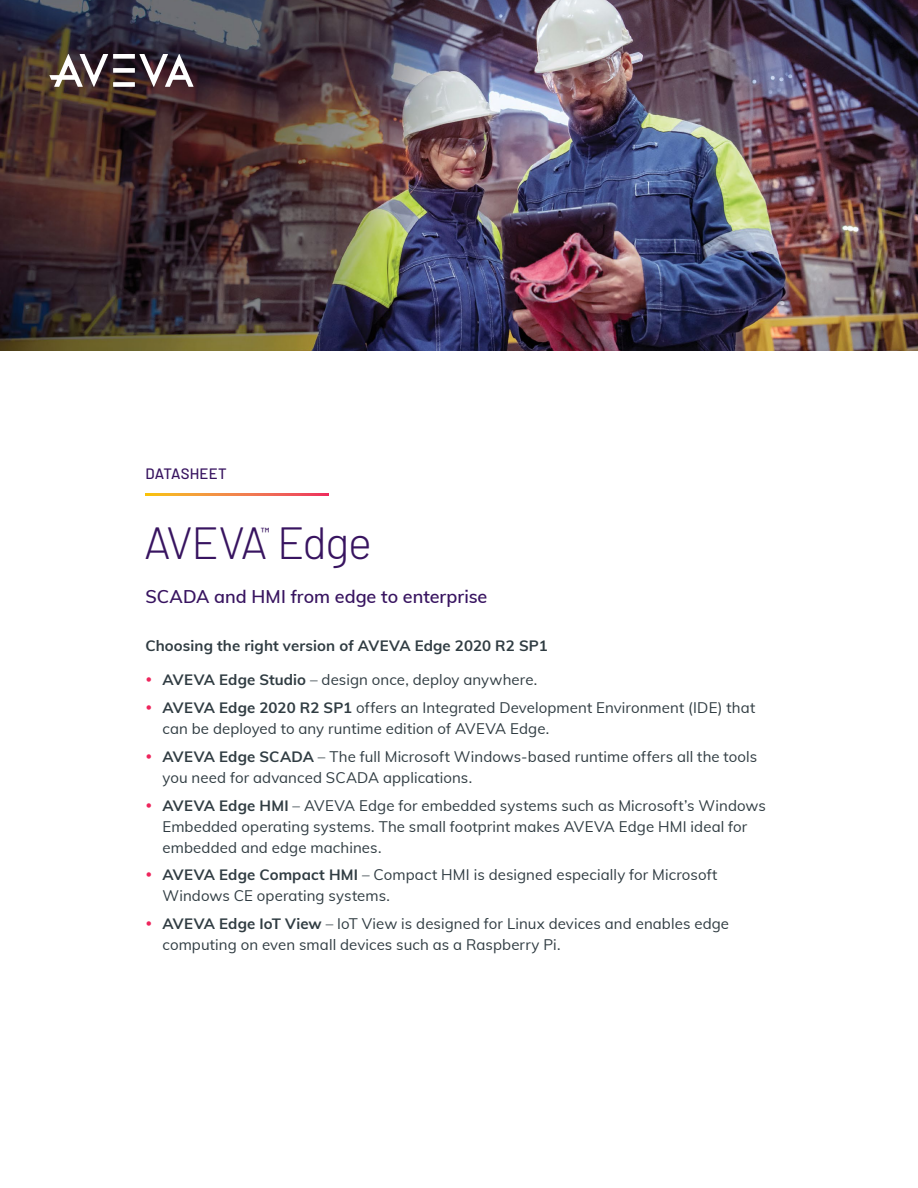
<style>
.page{position:relative;width:918px;height:1188px;background:#fff}
.page>*{position:absolute;margin:0;border:0;box-sizing:border-box;transform-origin:0 0}
.t1{font:300 45px "Barlow";letter-spacing:-.03em;color:#381460}
.t2{font:600 18px "Muli";letter-spacing:-.005em;color:#381460}
.t3{font:15px/27.8px "Muli";letter-spacing:.005em;color:#303c42}
.t4{font:700 15px "Muli";letter-spacing:.005em;color:#303c42}
.t5{font:500 15px "Barlow";letter-spacing:.01em;color:#381460}
.t6{font:500 13.05px "Barlow";color:#381460}
.s1{font-weight:700}
</style>
<div class="page">
<img style="left:0;top:0;width:918px;height:351px">
<svg style="left:146px;top:494px;width:182px;height:1px"></svg>
<div style="left:113px;top:82px;width:22px;height:5px;background:#fff"></div>
<div style="left:113px;top:68px;width:22px;height:5px;background:#fff"></div>
<div style="left:113px;top:54px;width:22px;height:5px;background:#fff"></div>
<svg style="left:49px;top:54px;width:59px;height:33px"></svg>
<svg style="left:139px;top:54px;width:55px;height:33px"></svg>
<p class="t5" style="left:146px;top:462px;width:83px">DATASHEET</p>
<p class="t6" style="left:261px;top:522px;width:10px">™</p>
<h1 class="t1" style="left:144px;top:511px;width:230px">AVEVA Edge</h1>
<p class="t2" style="left:146px;top:583px;width:343px">SCADA and HMI from edge to enterprise</p>
<p class="t4" style="left:146px;top:634px;width:404px">Choosing the right version of AVEVA Edge 2020 R2 SP1</p>
<p class="t3" style="left:163px;top:665px;width:594px"><span class="s1">AVEVA Edge Studio</span> – design once, deploy anywhere.<br><span class="s1">AVEVA Edge 2020 R2 SP1</span> offers an Integrated Development Environment (IDE) that</p>
<p class="t3" style="left:163px;top:714px;width:596px">can be deployed to any runtime edition of AVEVA Edge.<br><span class="s1">AVEVA Edge SCADA</span> – The full Microsoft Windows-based runtime offers all the tools</p>
<p class="t3" style="left:163px;top:763px;width:605px">you need for advanced SCADA applications.<br><span class="s1">AVEVA Edge HMI</span> – AVEVA Edge for embedded systems such as Microsoft’s Windows</p>
<p class="t3" style="left:163px;top:815px;width:586px;line-height:21px">Embedded operating systems. The small footprint makes AVEVA Edge HMI ideal for embedded and edge machines.</p>
<p class="t3" style="left:163px;top:864px;width:557px;line-height:21px"><span class="s1">AVEVA Edge Compact HMI</span> – Compact HMI is designed especially for Microsoft<br>Windows CE operating systems.</p>
<p class="t3" style="left:163px;top:912px;width:568px;line-height:21px"><span class="s1">AVEVA Edge IoT View</span> – IoT View is designed for Linux devices and enables edge computing on even small devices such as a Raspberry Pi.</p>
</div>
